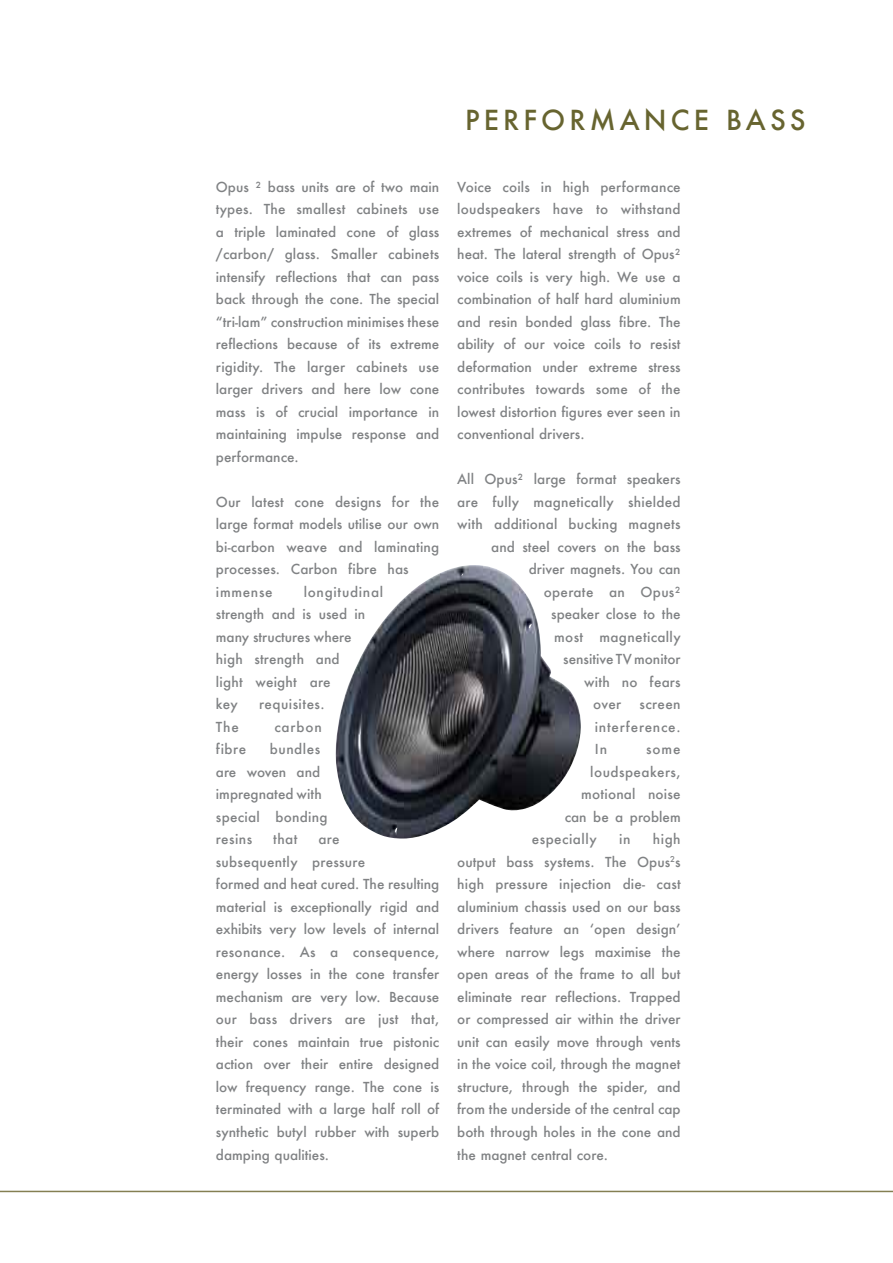
<style>
.page{position:relative;width:893px;height:1263px;background:#fff}
.page>*{position:absolute;margin:0;border:0;box-sizing:border-box;transform-origin:0 0}
.t1{font:500 27px "Futura";letter-spacing:.15em;color:#67642f}
.t2{font:500 13.5px/22.5px "Futura";color:#808284;text-align:justify}
.t3{font:500 13.5px/22.5px "Futura";letter-spacing:.02em;color:#808284}
.t4{font:500 13.5px "Futura";letter-spacing:.035em;color:#808284}
.t5{font:500 13.5px "Futura";letter-spacing:.025em;color:#808284}
</style>
<div class="page">
<hr style="left:0;top:1191px;width:893px;height:1px;background:#847f52">
<img style="left:335px;top:565px;width:246px;height:274px">
<h1 class="t1" style="left:465px;top:102px;width:342px">PERFORMANCE BASS</h1>
<p class="t2" style="left:216px;top:175px;width:225px">Opus ² bass units are of two main types. The smallest cabinets use a triple laminated cone of glass /carbon/ glass. Smaller cabinets intensify reflections that can pass back through the cone. The special “tri-lam” construction minimises these reflections because of its extreme rigidity. The larger cabinets use larger drivers and here low cone mass is of crucial importance in maintaining impulse response and performance.</p>
<p class="t2" style="left:216px;top:490px;width:225px;text-align:left">Our latest cone designs for the large format models utilise our own bi-carbon weave and laminating processes. Carbon fibre has immense</p>
<p class="t2" style="left:216px;top:580px;width:169px;text-align:left;text-indent:88px">longitudinal strength and is used in many structures where<br>high strength and<br>light weight are<br>key</p>
<p class="t4" style="left:259px;top:695px;width:67px">requisites.</p>
<p class="t2" style="left:216px;top:715px;width:25px">The</p>
<p class="t2" style="left:274px;top:715px;width:49px">carbon</p>
<p class="t2" style="left:216px;top:738px;width:32px">fibre</p>
<p class="t3" style="left:216px;top:738px;width:113px;text-indent:54px">bundles are woven and impregnated with special bonding resins</p>
<p class="t2" style="left:273px;top:828px;width:26px">that</p>
<p class="t2" style="left:216px;top:828px;width:225px;text-align:left;text-indent:102px">are<br>subsequently pressure<br>formed and heat cured. The resulting material is exceptionally rigid and exhibits very low levels of internal resonance. As a consequence, energy losses in the cone transfer mechanism are very low. Because our bass drivers are just that, their cones maintain true pistonic action over their entire designed low frequency range. The cone is terminated with a large half roll of synthetic butyl rubber with superb damping qualities.</p>
<p class="t2" style="left:457px;top:175px;width:225px">Voice coils in high performance loudspeakers have to withstand extremes of mechanical stress and heat. The lateral strength of Opus² voice coils is very high. We use a combination of half hard aluminium and resin bonded glass fibre. The ability of our voice coils to resist deformation under extreme stress contributes towards some of the lowest distortion figures ever seen in conventional drivers.</p>
<p class="t2" style="left:457px;top:468px;width:225px">All Opus² large format speakers</p>
<p class="t3" style="left:457px;top:490px;width:225px">are fully magnetically shielded</p>
<p class="t2" style="left:457px;top:513px;width:225px">with additional bucking magnets</p>
<p class="t2" style="left:491px;top:535px;width:191px">and steel covers on the bass</p>
<p class="t2" style="left:529px;top:558px;width:153px">driver magnets. You can</p>
<p class="t3" style="left:544px;top:580px;width:138px">operate an Opus²</p>
<p class="t2" style="left:551px;top:603px;width:131px">speaker close to the</p>
<p class="t5" style="left:554px;top:628px;width:128px">most magnetically</p>
<p class="t2" style="left:563px;top:648px;width:119px">sensitive TV monitor</p>
<p class="t2" style="left:584px;top:670px;width:98px">with no fears</p>
<p class="t2" style="left:593px;top:693px;width:30px">over</p>
<p class="t2" style="left:595px;top:693px;width:87px;text-indent:45px">screen interference.<br>In</p>
<p class="t2" style="left:646px;top:738px;width:36px">some</p>
<p class="t4" style="left:590px;top:763px;width:92px">loudspeakers,</p>
<p class="t2" style="left:581px;top:783px;width:101px">motional noise</p>
<p class="t2" style="left:565px;top:805px;width:117px">can be a problem</p>
<p class="t4" style="left:532px;top:830px;width:66px">especially</p>
<p class="t2" style="left:619px;top:828px;width:13px">in</p>
<p class="t2" style="left:457px;top:828px;width:225px;text-indent:196px">high output bass systems. The Opus<sup>2</sup>s high pressure injection die- cast aluminium chassis used on our bass drivers feature an ‘open design’ where narrow legs maximise the open areas of the frame to all but eliminate rear reflections. Trapped or compressed air within the driver unit can easily move through vents in the voice coil, through the magnet structure, through the spider, and from the underside of the central cap both through holes in the cone and the magnet central core.</p>
</div>
